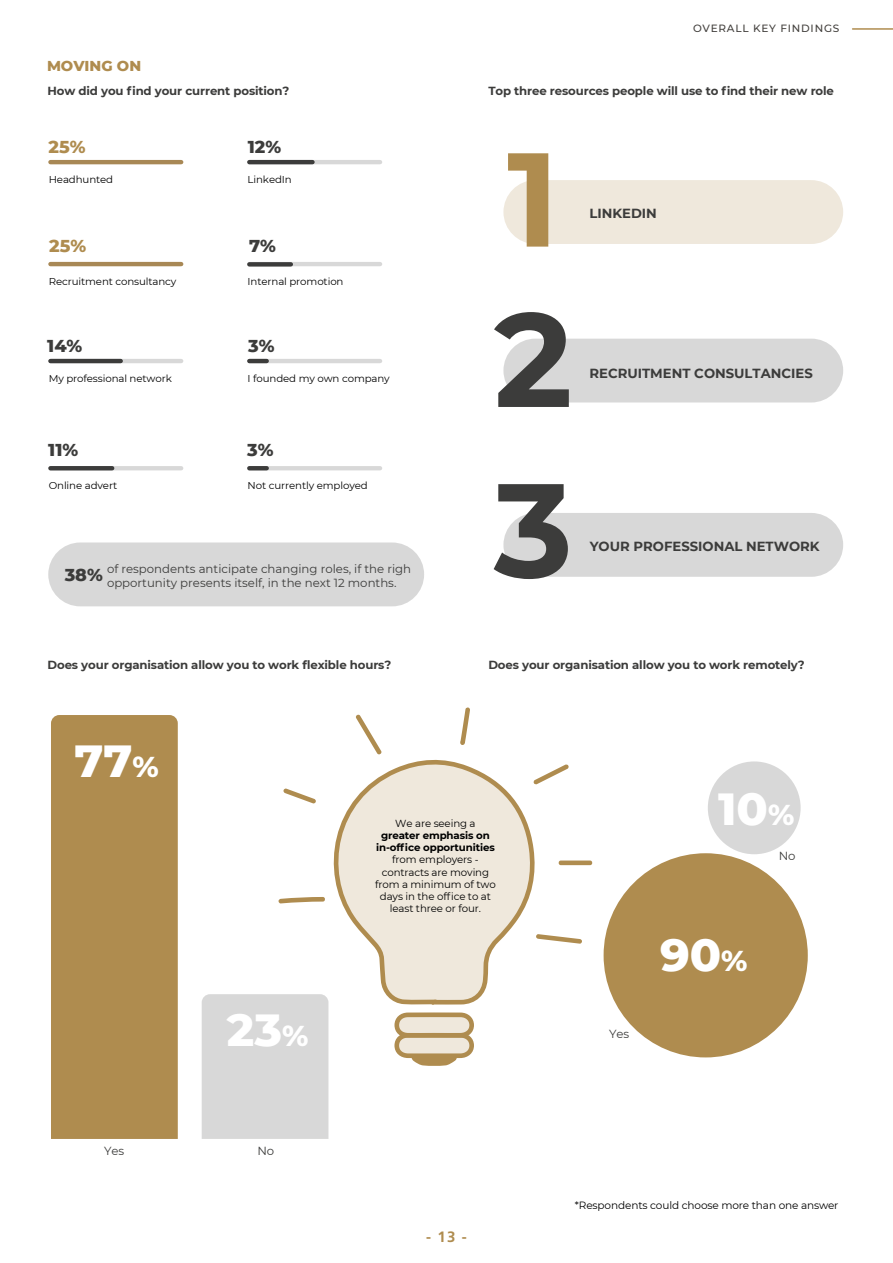
<style>
.page{position:relative;width:893px;height:1263px;background:#fff}
.page>*{position:absolute;margin:0;border:0;box-sizing:border-box;transform-origin:0 0}
.t1{font:700 133.35px "Montserrat";color:#3c3c3b}
.t2{font:700 133.35px "Montserrat";color:#af8c4f}
.t3{font:800 45.9px "Montserrat";color:#fff}
.t4{font:800 17.55px "Montserrat";color:#3c3c3b}
.t5{font:800 17.55px "Montserrat";color:#af8c4f}
.t6{font:700 15px "Frutiger LT Std";color:#af8c4f}
.t7{font:800 14.7px "Montserrat";color:#af8c4f}
.t8{font:700 13.2px "Montserrat";color:#3c3c3b}
.t9{font:700 11.7px "Montserrat";letter-spacing:-.01em;color:#3c3c3b}
.t10{font:11.7px/14.1px "Montserrat";color:#3c3c3b}
.t11{font:10.5px "Montserrat";letter-spacing:-.01em;color:#000}
.t12{font:500 10.5px "Montserrat";letter-spacing:.075em;color:#43403d}
.t13{font:10.2px/12.3px "Montserrat";letter-spacing:-.01em;color:#000;text-align:center}
.t14{font:700 10.2px/12.3px "Montserrat";letter-spacing:-.01em;color:#000;text-align:center}
.t15{font:10.05px "Montserrat";letter-spacing:-.01em;color:#000}
.s1{font-size:29.25px}
</style>
<div class="page">
<hr style="left:853px;top:28px;width:40px;height:2px;background:#af8c4f">
<div style="left:503px;top:513px;width:340px;height:64px;background:#d8d8d8;border-radius:32px"></div>
<div style="left:503px;top:339px;width:340px;height:63px;background:#d8d8d8;border-radius:32px"></div>
<div style="left:503px;top:180px;width:340px;height:64px;background:#efe8dc;border-radius:32px"></div>
<div style="left:51px;top:715px;width:127px;height:424px;background:#af8c4f"></div>
<div style="left:202px;top:994px;width:126px;height:145px;background:#d8d8d8"></div>
<div style="left:48px;top:542px;width:376px;height:64px;background:#d8d8d8;border-radius:32px"></div>
<hr style="left:50px;top:160px;width:131px;height:4px;background:#a88855">
<hr style="left:249px;top:160px;width:131px;height:4px;background:#d8d8d8">
<hr style="left:249px;top:262px;width:131px;height:4px;background:#d8d8d8">
<hr style="left:50px;top:359px;width:131px;height:4px;background:#d8d8d8">
<hr style="left:249px;top:359px;width:131px;height:4px;background:#d8d8d8">
<hr style="left:50px;top:466px;width:131px;height:4px;background:#d8d8d8">
<hr style="left:249px;top:466px;width:131px;height:4px;background:#d8d8d8">
<hr style="left:50px;top:359px;width:71px;height:4px;background:#3c3c3b">
<hr style="left:50px;top:466px;width:62px;height:4px;background:#3c3c3b">
<div style="left:249px;top:262px;width:42px;height:5px;background:#3c3c3b"></div>
<hr style="left:249px;top:359px;width:18px;height:4px;background:#3c3c3b">
<hr style="left:249px;top:160px;width:63px;height:4px;background:#3c3c3b">
<svg style="left:316px;top:759px;width:219px;height:248px"></svg>
<svg style="left:394px;top:1012px;width:80px;height:54px;background:#d9c9ac"></svg>
<svg style="left:279px;top:897px;width:47px;height:6px"></svg>
<svg style="left:283px;top:788px;width:33px;height:16px"></svg>
<svg style="left:356px;top:714px;width:26px;height:41px"></svg>
<svg style="left:460px;top:707px;width:10px;height:38px"></svg>
<svg style="left:533px;top:764px;width:36px;height:21px"></svg>
<svg style="left:558px;top:860px;width:35px;height:5px"></svg>
<svg style="left:536px;top:934px;width:46px;height:10px"></svg>
<hr style="left:50px;top:262px;width:131px;height:4px;background:#a88855">
<div style="left:604px;top:853px;width:204px;height:204px;background:#af8c4f;border-radius:50%"></div>
<div style="left:708px;top:761px;width:93px;height:93px;background:#d8d8d8;border-radius:50%"></div>
<hr style="left:249px;top:466px;width:18px;height:4px;background:#3c3c3b">
<p class="t7" style="left:47px;top:55px;width:96px">MOVING ON</p>
<p class="t9" style="left:48px;top:82px;width:243px">How did you find your current position?</p>
<h3 class="t5" style="left:49px;top:134px;width:38px">25%</h3>
<h3 class="t4" style="left:248px;top:134px;width:35px">12%</h3>
<p class="t15" style="left:49px;top:172px;width:66px">Headhunted</p>
<p class="t15" style="left:248px;top:172px;width:46px">LinkedIn</p>
<h3 class="t5" style="left:49px;top:232px;width:38px">25%</h3>
<h3 class="t4" style="left:249px;top:232px;width:28px">7%</h3>
<p class="t15" style="left:49px;top:274px;width:129px">Recruitment consultancy</p>
<p class="t15" style="left:248px;top:274px;width:97px">Internal promotion</p>
<h3 class="t4" style="left:47px;top:333px;width:37px">14%</h3>
<h3 class="t4" style="left:248px;top:333px;width:28px">3%</h3>
<p class="t15" style="left:49px;top:371px;width:125px">My professional network</p>
<p class="t15" style="left:248px;top:371px;width:144px">I founded my own company</p>
<h3 class="t4" style="left:48px;top:437px;width:32px">11%</h3>
<h3 class="t4" style="left:247px;top:437px;width:28px">3%</h3>
<p class="t15" style="left:49px;top:478px;width:70px">Online advert</p>
<p class="t15" style="left:248px;top:478px;width:122px">Not currently employed</p>
<p class="t10" style="left:107px;top:561px;width:306px">of respondents anticipate changing roles, if the righ opportunity presents itself, in the next 12 months.</p>
<h3 class="t4" style="left:65px;top:562px;width:40px">38%</h3>
<p class="t9" style="left:48px;top:657px;width:345px">Does your organisation allow you to work flexible hours?</p>
<h2 class="t3" style="left:75px;top:727px;width:86px">77<span class="s1">%</span></h2>
<p class="t12" style="left:693px;top:21px;width:148px">OVERALL KEY FINDINGS</p>
<p class="t9" style="left:488px;top:82px;width:347px">Top three resources people will use to find their new role</p>
<h1 class="t2" style="left:507px;top:103px;width:54px">1</h1>
<p class="t8" style="left:589px;top:204px;width:69px">LINKEDIN</p>
<h1 class="t1" style="left:494px;top:263px;width:80px">2</h1>
<p class="t8" style="left:589px;top:364px;width:225px">RECRUITMENT CONSULTANCIES</p>
<h1 class="t1" style="left:494px;top:434px;width:80px">3</h1>
<p class="t8" style="left:590px;top:537px;width:232px">YOUR PROFESSIONAL NETWORK</p>
<p class="t9" style="left:488px;top:657px;width:318px">Does your organisation allow you to work remotely?</p>
<p class="t10" style="left:104px;top:1143px;width:22px">Yes</p>
<h2 class="t3" style="left:227px;top:996px;width:83px">23<span class="s1">%</span></h2>
<p class="t10" style="left:257px;top:1143px;width:18px">No</p>
<p class="t13" style="left:395px;top:816px;width:82px">We are seeing a</p>
<p class="t14" style="left:376px;top:828px;width:120px">greater emphasis on in-office opportunities</p>
<p class="t13" style="left:375px;top:853px;width:122px">from employers - contracts are moving from a minimum of two days in the office to at least three or four.</p>
<p class="t6" style="left:426px;top:1228px;width:42px">- 13 -</p>
<h2 class="t3" style="left:718px;top:775px;width:78px">10<span class="s1">%</span></h2>
<p class="t10" style="left:609px;top:1026px;width:22px">Yes</p>
<h2 class="t3" style="left:660px;top:921px;width:89px">90<span class="s1">%</span></h2>
<p class="t10" style="left:779px;top:849px;width:18px">No</p>
<p class="t11" style="left:575px;top:1198px;width:265px">*Respondents could choose more than one answer</p>
</div>
